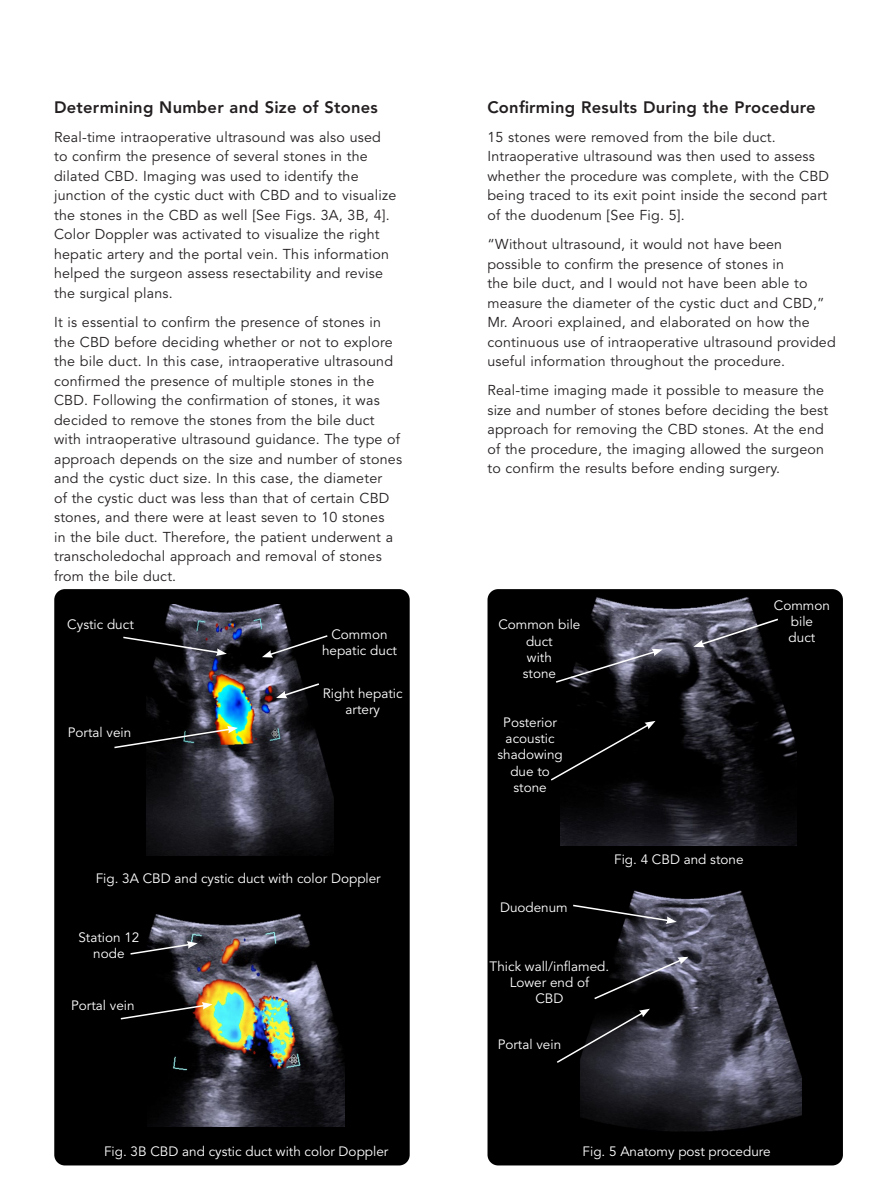
<style>
.page{position:relative;width:893px;height:1191px;background:#fff}
.page>*{position:absolute;margin:0;border:0;box-sizing:border-box;transform-origin:0 0}
.t1{font:800 16.5px "Avenir LT Std";letter-spacing:.015em;color:#231f20}
.t2{font:14.25px/19.5px "Avenir LT Std";letter-spacing:.015em;color:#231f20}
.t3{font:13.5px/16.2px "Avenir LT Std";color:#fff;text-align:center}
</style>
<div class="page">
<div style="left:487px;top:589px;width:356px;height:576px;background:#000;border-radius:11px"></div>
<div style="left:54px;top:589px;width:356px;height:576px;background:#000;border-radius:11px"></div>
<img style="left:146px;top:604px;width:187px;height:251px">
<svg style="left:123px;top:635px;width:104px;height:21px"></svg>
<svg style="left:262px;top:634px;width:67px;height:23px"></svg>
<svg style="left:276px;top:682px;width:45px;height:16px"></svg>
<svg style="left:114px;top:726px;width:124px;height:23px"></svg>
<img style="left:561px;top:597px;width:236px;height:248px">
<svg style="left:556px;top:649px;width:107px;height:35px"></svg>
<svg style="left:693px;top:617px;width:87px;height:30px"></svg>
<svg style="left:551px;top:721px;width:104px;height:61px"></svg>
<img style="left:148px;top:914px;width:196px;height:212px">
<svg style="left:120px;top:1002px;width:93px;height:18px"></svg>
<img style="left:581px;top:890px;width:221px;height:242px">
<svg style="left:573px;top:903px;width:104px;height:21px"></svg>
<svg style="left:557px;top:1008px;width:93px;height:56px"></svg>
<svg style="left:593px;top:956px;width:95px;height:44px"></svg>
<svg style="left:130px;top:941px;width:68px;height:14px"></svg>
<p class="t1" style="left:54px;top:97px;width:325px">Determining Number and Size of Stones</p>
<p class="t2" style="left:54px;top:127px;width:344px">Real-time intraoperative ultrasound was also used to confirm the presence of several stones in the dilated CBD. Imaging was used to identify the junction of the cystic duct with CBD and to visualize the stones in the CBD as well [See Figs. 3A, 3B, 4].<br>Color Doppler was activated to visualize the right hepatic artery and the portal vein. This information helped the surgeon assess resectability and revise the surgical plans.</p>
<p class="t2" style="left:54px;top:313px;width:349px">It is essential to confirm the presence of stones in the CBD before deciding whether or not to explore the bile duct. In this case, intraoperative ultrasound confirmed the presence of multiple stones in the CBD. Following the confirmation of stones, it was decided to remove the stones from the bile duct with intraoperative ultrasound guidance. The type of approach depends on the size and number of stones and the cystic duct size. In this case, the diameter<br>of the cystic duct was less than that of certain CBD stones, and there were at least seven to 10 stones<br>in the bile duct. Therefore, the patient underwent a transcholedochal approach and removal of stones from the bile duct.</p>
<p class="t3" style="left:67px;top:617px;width:68px">Cystic duct</p>
<p class="t3" style="left:68px;top:724px;width:65px">Portal vein</p>
<p class="t3" style="left:322px;top:627px;width:76px">Common hepatic duct</p>
<p class="t3" style="left:323px;top:685px;width:81px">Right hepatic artery</p>
<p class="t3" style="left:96px;top:870px;width:286px">Fig. 3A CBD and cystic duct with color Doppler</p>
<p class="t3" style="left:78px;top:929px;width:62px">Station 12 node</p>
<p class="t3" style="left:71px;top:997px;width:65px">Portal vein</p>
<p class="t3" style="left:104px;top:1143px;width:286px">Fig. 3B CBD and cystic duct with color Doppler</p>
<p class="t1" style="left:487px;top:97px;width:330px">Confirming Results During the Procedure</p>
<p class="t2" style="left:487px;top:127px;width:343px">15 stones were removed from the bile duct.<br>Intraoperative ultrasound was then used to assess whether the procedure was complete, with the CBD being traced to its exit point inside the second part of the duodenum [See Fig. 5].</p>
<p class="t2" style="left:487px;top:235px;width:350px">“Without ultrasound, it would not have been possible to confirm the presence of stones in<br>the bile duct, and I would not have been able to measure the diameter of the cystic duct and CBD,” Mr. Aroori explained, and elaborated on how the continuous use of intraoperative ultrasound provided useful information throughout the procedure.</p>
<p class="t2" style="left:487px;top:381px;width:342px">Real-time imaging made it possible to measure the size and number of stones before deciding the best approach for removing the CBD stones. At the end of the procedure, the imaging allowed the surgeon to confirm the results before ending surgery.</p>
<p class="t3" style="left:498px;top:617px;width:84px">Common bile duct<br>with<br>stone</p>
<p class="t3" style="left:497px;top:714px;width:67px">Posterior acoustic shadowing due to stone</p>
<p class="t3" style="left:500px;top:900px;width:69px">Duodenum</p>
<p class="t3" style="left:614px;top:851px;width:131px">Fig. 4 CBD and stone</p>
<p class="t3" style="left:490px;top:958px;width:121px">Thick wall/inflamed.<br>Lower end of<br>CBD</p>
<p class="t3" style="left:498px;top:1036px;width:65px">Portal vein</p>
<p class="t3" style="left:774px;top:597px;width:58px">Common bile<br>duct</p>
<p class="t3" style="left:583px;top:1143px;width:190px">Fig. 5 Anatomy post procedure</p>
</div>
